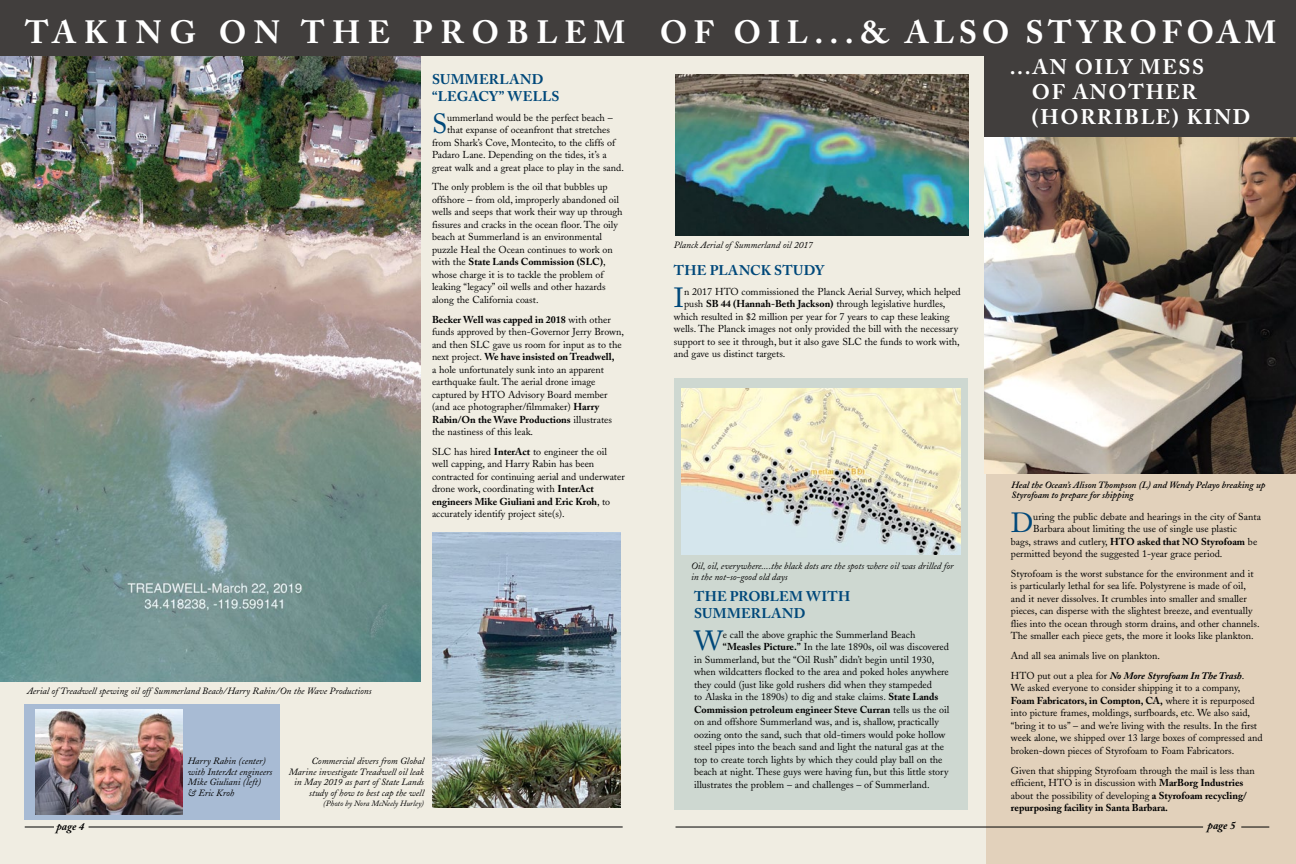
<style>
.page{position:relative;width:1296px;height:864px;background:#fff}
.page>*{position:absolute;margin:0;border:0;box-sizing:border-box;transform-origin:0 0}
.t1{font:700 32px "Adobe Caslon";letter-spacing:.195em;color:#fff}
.Body_Copy{font:27.6px "Adobe Caslon";color:#00487a}
.t2{font:700 21px/25px "Adobe Caslon";letter-spacing:.08em;color:#fff}
.headers_caps{font:700 14px/16.8px "Adobe Caslon";letter-spacing:.015em;color:#00487a}
.t3{font:italic 700 11px "Adobe Caslon";color:#000}
.Body_Copy-2{font:10px/12.5px "Adobe Caslon";color:#000}
.Body_Copy-3{font:700 10px "Adobe Caslon";color:#000}
.photo_caption{font:italic 9.5px/10.5px "Adobe Caslon";color:#000}
.photo_caption-2{font:italic 600 9.5px/10.5px "Adobe Caslon";color:#000}
.photo_caption-3{font:italic 8px "Adobe Caslon";color:#000}
.s1{font-weight:700}
.s2{font-weight:400}
.s3{font-weight:700;font-style:italic}
</style>
<div class="page">
<div style="left:0;top:0;width:991px;height:864px;background:#f0ede2"></div>
<div style="left:674px;top:378px;width:294px;height:432px;background:#ced8d1"></div>
<div style="left:986px;top:383px;width:310px;height:481px;background:#e2d1bb"></div>
<img style="left:985px;top:137px;width:311px;height:337px">
<hr style="left:89px;top:827px;width:534px;height:1px;background:#000">
<svg style="left:25px;top:827px;width:29px;height:1px"></svg>
<img style="left:682px;top:388px;width:279px;height:166px">
<img style="left:0;top:56px;width:421px;height:625px">
<div style="left:985px;top:52px;width:311px;height:85px;background:#413e3d"></div>
<hr style="left:676px;top:827px;width:527px;height:1px;background:#000">
<svg style="left:1241px;top:827px;width:28px;height:1px"></svg>
<img style="left:675px;top:75px;width:294px;height:161px">
<div style="left:0;top:0;width:1296px;height:56px;background:#413e3d"></div>
<img style="left:432px;top:533px;width:189px;height:275px">
<div style="left:24px;top:705px;width:256px;height:115px;background:#a8bbd4"></div>
<img style="left:35px;top:709px;width:147px;height:106px">
<p class="t1" style="left:25px;top:13px;width:1253px">TAKING ON THE PROBLEM OF OIL...&amp; ALSO STYROFOAM</p>
<p class="headers_caps" style="left:432px;top:71px;width:129px">SUMMERLAND “LEGACY” WELLS</p>
<p class="Body_Copy" style="left:432px;top:108px;width:17px">S</p>
<p class="Body_Copy-2" style="left:447px;top:111px;width:167px">ummerland would be the perfect beach –</p>
<p class="Body_Copy-2" style="left:447px;top:124px;width:165px">that expanse of oceanfront that stretches</p>
<p class="Body_Copy-2" style="left:432px;top:136px;width:185px">from Shark’s Cove, Montecito, to the cliffs of</p>
<p class="Body_Copy-2" style="left:432px;top:149px;width:176px">Padaro Lane. Depending on the tides, it’s a</p>
<p class="Body_Copy-2" style="left:432px;top:161px;width:193px">great walk and a great place to play in the sand.</p>
<p class="Body_Copy-2" style="left:432px;top:181px;width:192px">The only problem is the oil that bubbles up offshore – from old, improperly abandoned oil wells and seeps that work their way up through fissures and cracks in the ocean floor. The oily beach at Summerland is an environmental puzzle Heal the Ocean continues to work on with the <span class="s1">State Lands Commission (SLC)</span>, whose charge it is to tackle the problem of leaking “legacy” oil wells and other hazards along the California coast.</p>
<p class="Body_Copy-2" style="left:432px;top:313px;width:193px"><span class="s1">Becker Well was capped in 2018</span> with other funds approved by then-Governor Jerry Brown, and then SLC gave us room for input as to the next project. <span class="s1">We have insisted on Treadwell,<br></span>a hole unfortunately sunk into an apparent earthquake fault. The aerial drone image captured by HTO Advisory Board member (and ace photographer/filmmaker) <span class="s1">Harry Rabin/On the Wave Productions</span> illustrates the nastiness of this leak.</p>
<p class="Body_Copy-2" style="left:432px;top:445px;width:194px">SLC has hired <span class="s1">InterAct</span> to engineer the oil well capping, and Harry Rabin has been contracted for continuing aerial and underwater drone work, coordinating with <span class="s1">InterAct engineers Mike Giuliani and Eric Kroh</span>, to accurately identify project site(s).</p>
<p class="photo_caption" style="left:27px;top:686px;width:346px">Aerial of Treadwell spewing oil off Summerland Beach/Harry Rabin/On the Wave Productions</p>
<p class="t3" style="left:56px;top:820px;width:29px">page 4</p>
<p class="photo_caption" style="left:188px;top:756px;width:86px">Harry Rabin (center) with InterAct engineers<br>Mike Giuliani (left)<br>&amp; Eric Kroh</p>
<p class="photo_caption" style="left:289px;top:756px;width:137px;text-align:right">Commercial divers from Global Marine investigate Treadwell oil leak in May 2019 as part of State Lands study of how to best cap the well</p>
<p class="photo_caption-3" style="left:323px;top:799px;width:102px">(Photo by Nora McNeely Hurley)</p>
<p class="photo_caption" style="left:674px;top:240px;width:141px">Planck Aerial of Summerland oil 2017</p>
<p class="headers_caps" style="left:674px;top:262px;width:152px">THE PLANCK STUDY</p>
<p class="Body_Copy" style="left:674px;top:282px;width:12px">I</p>
<p class="Body_Copy-2" style="left:684px;top:285px;width:278px">n 2017 HTO commissioned the Planck Aerial Survey, which helped</p>
<p class="Body_Copy-2" style="left:684px;top:298px;width:263px">push <span class="s1">SB 44 (Hannah-Beth Jackson)</span> through legislative hurdles,</p>
<p class="Body_Copy-2" style="left:674px;top:310px;width:277px">which resulted in $2 million per year for 7 years to cap these leaking</p>
<p class="Body_Copy-2" style="left:674px;top:323px;width:286px">wells. The Planck images not only provided the bill with the necessary</p>
<p class="Body_Copy-2" style="left:674px;top:335px;width:287px">support to see it through, but it also gave SLC the funds to work with,</p>
<p class="Body_Copy-2" style="left:674px;top:348px;width:113px">and gave us distinct targets.</p>
<p class="photo_caption" style="left:691px;top:561px;width:264px">Oil, oil, everywhere....the black dots are the spots where oil was drilled for in the not-so-good old days</p>
<p class="headers_caps" style="left:694px;top:588px;width:158px">THE PROBLEM WITH<br>SUMMERLAND</p>
<p class="Body_Copy" style="left:694px;top:625px;width:30px">W</p>
<p class="Body_Copy-2" style="left:723px;top:628px;width:194px">e call the above graphic the Summerland Beach</p>
<p class="Body_Copy-2" style="left:723px;top:641px;width:228px"><span class="s1">“Measles Picture.”</span> In the late 1890s, oil was discovered</p>
<p class="Body_Copy-2" style="left:694px;top:653px;width:242px">in Summerland, but the “Oil Rush” didn’t begin until 1930,</p>
<p class="Body_Copy-2" style="left:694px;top:666px;width:256px">when wildcatters flocked to the area and poked holes anywhere</p>
<p class="Body_Copy-2" style="left:694px;top:678px;width:239px">they could (just like gold rushers did when they stampeded</p>
<p class="Body_Copy-2" style="left:694px;top:691px;width:246px">to Alaska in the 1890s) to dig and stake claims. <span class="s1">State Lands</span></p>
<p class="Body_Copy-3" style="left:694px;top:703px;width:257px">Commission petroleum engineer Steve Curran <span class="s2">tells us the oil</span></p>
<p class="Body_Copy-2" style="left:694px;top:716px;width:246px">on and offshore Summerland was, and is, shallow, practically</p>
<p class="Body_Copy-2" style="left:694px;top:728px;width:253px">oozing onto the sand, such that old-timers would poke hollow</p>
<p class="Body_Copy-2" style="left:694px;top:741px;width:251px">steel pipes into the beach sand and light the natural gas at the</p>
<p class="Body_Copy-2" style="left:694px;top:753px;width:250px">top to create torch lights by which they could play ball on the</p>
<p class="Body_Copy-2" style="left:694px;top:766px;width:256px">beach at night. These guys were having fun, but this little story</p>
<p class="Body_Copy-2" style="left:694px;top:778px;width:237px">illustrates the problem – and challenges – of Summerland.</p>
<p class="t2" style="left:1032px;top:55px;width:220px;text-indent:-22px">...AN OILY MESS<br>OF ANOTHER (HORRIBLE) KIND</p>
<p class="photo_caption-2" style="left:1012px;top:479px;width:255px">Heal the Ocean’s Alison Thompson (L) and Wendy Pelayo breaking up<br>Styrofoam to prepare for shipping</p>
<p class="Body_Copy" style="left:1011px;top:507px;width:24px">D</p>
<p class="Body_Copy-2" style="left:1033px;top:510px;width:229px">uring the public debate and hearings in the city of Santa</p>
<p class="Body_Copy-2" style="left:1033px;top:523px;width:205px">Barbara about limiting the use of single use plastic</p>
<p class="Body_Copy-2" style="left:1011px;top:535px;width:248px">bags, straws and cutlery, <span class="s1">HTO asked that NO Styrofoam</span> be</p>
<p class="Body_Copy-2" style="left:1011px;top:548px;width:213px">permitted beyond the suggested 1-year grace period.</p>
<p class="Body_Copy-2" style="left:1011px;top:567px;width:250px">Styrofoam is the worst substance for the environment and it is particularly lethal for sea life. Polystyrene is made of oil, and it never dissolves. It crumbles into smaller and smaller pieces, can disperse with the slightest breeze, and eventually flies into the ocean through storm drains, and other channels.<br>The smaller each piece gets, the more it looks like plankton.</p>
<p class="Body_Copy-2" style="left:1011px;top:650px;width:151px">And all sea animals live on plankton.</p>
<p class="Body_Copy-2" style="left:1011px;top:669px;width:253px">HTO put out a plea for <span class="s3">No More Styrofoam In The Trash</span>.<br>We asked everyone to consider shipping it to a company, <span class="s1">Foam Fabricators, in Compton, CA,</span> where it is repurposed into picture frames, moldings, surfboards, etc. We also said, “bring it to us” – and we’re living with the results. In the first week alone, we shipped over 13 large boxes of compressed and broken-down pieces of Styrofoam to Foam Fabricators.</p>
<p class="Body_Copy-2" style="left:1011px;top:764px;width:245px">Given that shipping Styrofoam through the mail is less than efficient, HTO is in discussion with <span class="s1">MarBorg Industries </span>about the possibility of developing <span class="s1">a Styrofoam recycling/ repurposing facility in Santa Barbara.</span></p>
<p class="t3" style="left:1208px;top:819px;width:29px">page 5</p>
</div>
